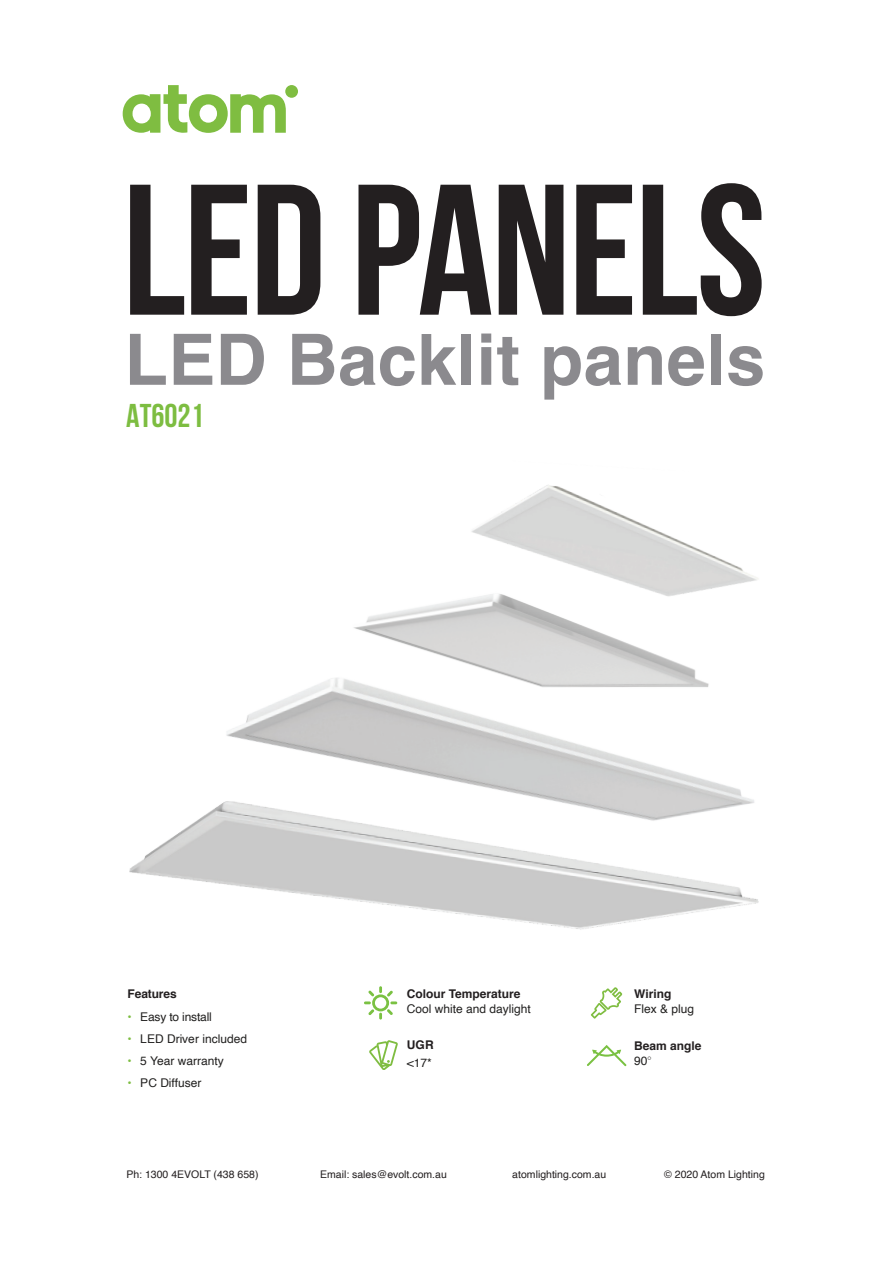
<style>
.page{position:relative;width:893px;height:1263px;background:#fff}
.page>*{position:absolute;margin:0;border:0;box-sizing:border-box;transform-origin:0 0}
.t1{font:700 185.7px "Bebas Neue";letter-spacing:-.01em;color:#231f20}
.t2{font:700 70.8px "Helvetica";letter-spacing:.005em;color:#8b8a8e}
.t3{font:700 33px "Bebas Neue";color:#7dbd41}
.t4{font:12px "Helvetica";color:#21201f}
.t5{font:700 12px/15px "Helvetica";color:#231f20}
.t6{font:10.5px "Helvetica";color:#231f20}
.s1{color:#7dbd41}
.s2{font-weight:400;color:#21201f}
.s3{font-family:"Humanist 521 BT";font-weight:300;color:#21201f}
</style>
<div class="page">
<img style="left:129px;top:838px;width:601px;height:232px">
<svg style="left:364px;top:986px;width:33px;height:33px"></svg>
<svg style="left:123px;top:85px;width:163px;height:48px"></svg>
<div style="left:285px;top:85px;width:13px;height:13px;background:#7fbd41;border-radius:50%"></div>
<svg style="left:591px;top:987px;width:31px;height:31px"></svg>
<svg style="left:587px;top:1045px;width:39px;height:21px"></svg>
<svg style="left:369px;top:1040px;width:29px;height:29px"></svg>
<img style="left:171px;top:602px;width:588px;height:305px">
<img style="left:448px;top:485px;width:311px;height:203px">
<h1 class="t1" style="left:123px;top:149px;width:645px">LED PANELS</h1>
<h2 class="t2" style="left:125px;top:303px;width:642px">LED Backlit panels</h2>
<h3 class="t3" style="left:126px;top:397px;width:79px">AT6021</h3>
<p class="t5" style="left:128px;top:986px;width:51px">Features</p>
<p class="t4" style="left:128px;top:1008px;width:86px"><span class="s1">•</span> Easy to install</p>
<p class="t4" style="left:128px;top:1030px;width:121px"><span class="s1">•</span> LED Driver included</p>
<p class="t4" style="left:128px;top:1052px;width:98px"><span class="s1">•</span> 5 Year warranty</p>
<p class="t4" style="left:128px;top:1074px;width:75px"><span class="s1">•</span> PC Diffuser</p>
<p class="t5" style="left:407px;top:986px;width:115px">Colour Temperature</p>
<p class="t4" style="left:407px;top:999px;width:126px">Cool white and daylight</p>
<p class="t5" style="left:407px;top:1038px;width:29px">UGR</p>
<p class="t4" style="left:407px;top:1054px;width:27px">&lt;17*</p>
<p class="t5" style="left:634px;top:986px;width:39px">Wiring</p>
<p class="t4" style="left:634px;top:999px;width:62px">Flex &amp; plug</p>
<p class="t5" style="left:634px;top:1038px;width:69px">Beam angle<br><span class="s2">90</span><span class="s3">°</span></p>
<p class="t6" style="left:126px;top:1166px;width:134px">Ph: 1300 4EVOLT (438 658)</p>
<p class="t6" style="left:320px;top:1166px;width:128px">Email: sales@evolt.com.au</p>
<p class="t6" style="left:512px;top:1166px;width:95px">atomlighting.com.au</p>
<p class="t6" style="left:664px;top:1166px;width:102px">© 2020 Atom Lighting</p>
</div>
